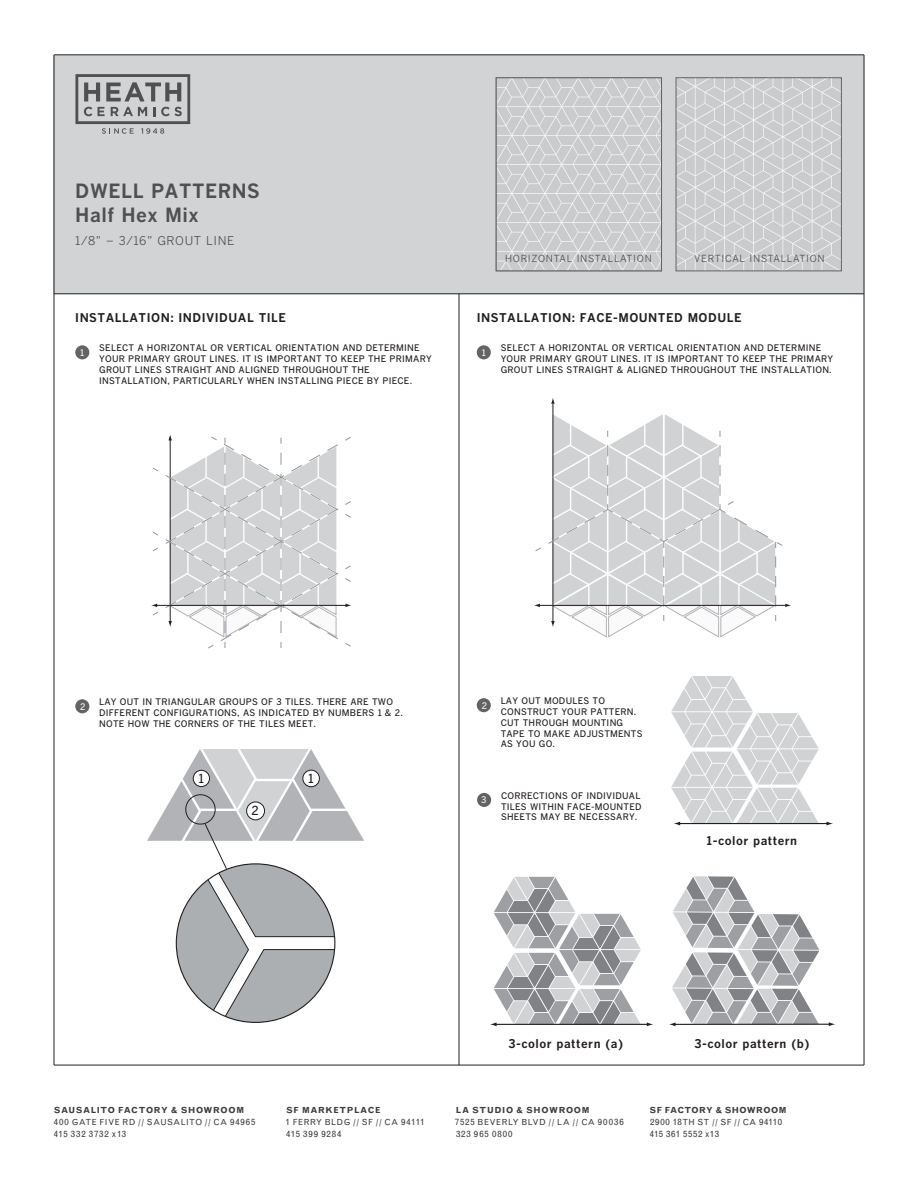
<style>
.page{position:relative;width:918px;height:1188px;background:#fff}
.page>*{position:absolute;margin:0;border:0;box-sizing:border-box;transform-origin:0 0}
.t1{font:700 19.5px/23.4px "Benton Gothic";letter-spacing:.025em;color:#505052}
.t2{font:500 12.3px "Benton Gothic";color:#231f20}
.t3{font:700 12px "Benton Gothic";letter-spacing:.04em;color:#231f20}
.t4{font:12px "Benton Gothic";letter-spacing:.05em;color:#505052}
.t5{font:9.75px "Benton Gothic";letter-spacing:.075em;color:#4b4c4d}
.t6{font:9.15px "Grotesque";letter-spacing:.09em;color:#3e3e3f}
.t7{font:9.15px "Grotesque";letter-spacing:.05em;color:#3e3e3f}
.t8{font:9.15px "Grotesque";letter-spacing:.11em;color:#3e3e3f}
.t9{font:500 9px/10.8px "Benton Gothic";letter-spacing:.025em;color:#231f20}
.t10{font:500 9px "Benton Gothic";color:#f6f8f8}
.t11{font:700 8.4px/12px "Grotesque";letter-spacing:.06em;color:#3e3e3f}
.t12{font:8.4px/12px "Grotesque";letter-spacing:.06em;color:#3e3e3f}
.s1{font-weight:400;font-size:9.15px}
.s2{font-weight:400}
.s3{font-size:9.3px}
.s4{font-weight:700}
.s5{font-size:9.15px}
</style>
<div class="page">
<div style="left:53px;top:55px;width:811px;height:239px;background:#d1d3d5"></div>
<svg style="left:75px;top:74px;width:115px;height:60px"></svg>
<svg style="left:151px;top:434px;width:201px;height:215px"></svg>
<hr style="left:553px;top:404px;width:1px;height:218px;background:#231f20">
<svg style="left:534px;top:414px;width:257px;height:224px"></svg>
<svg style="left:551px;top:398px;width:4px;height:6px"></svg>
<hr style="left:539px;top:605px;width:246px;height:1px;background:#231f20">
<hr style="left:54px;top:1065px;width:810px;height:1px;background:#231f20">
<hr style="left:54px;top:54px;width:810px;height:1px;background:#231f20">
<hr style="left:54px;top:293px;width:810px;height:1px;background:#231f20">
<hr style="left:679px;top:823px;width:149px;height:1px;background:#231f20">
<svg style="left:827px;top:822px;width:6px;height:4px"></svg>
<svg style="left:671px;top:676px;width:148px;height:150px"></svg>
<hr style="left:495px;top:1024px;width:153px;height:1px;background:#231f20">
<svg style="left:647px;top:1022px;width:6px;height:4px"></svg>
<svg style="left:490px;top:877px;width:151px;height:149px"></svg>
<hr style="left:674px;top:1024px;width:156px;height:1px;background:#231f20">
<svg style="left:829px;top:1022px;width:6px;height:4px"></svg>
<svg style="left:669px;top:876px;width:150px;height:150px"></svg>
<hr style="left:54px;top:55px;width:1px;height:1010px;background:#231f20">
<hr style="left:864px;top:55px;width:1px;height:1010px;background:#231f20">
<div style="left:477px;top:793px;width:14px;height:14px;background:#636366;border-radius:50%"></div>
<svg style="left:147px;top:749px;width:217px;height:273px"></svg>
<div style="left:75px;top:345px;width:14px;height:14px;background:#636366;border-radius:50%"></div>
<div style="left:477px;top:345px;width:14px;height:14px;background:#636366;border-radius:50%"></div>
<div style="left:75px;top:699px;width:14px;height:14px;background:#636366;border-radius:50%"></div>
<div style="left:477px;top:698px;width:14px;height:14px;background:#636366;border-radius:50%"></div>
<hr style="left:459px;top:294px;width:1px;height:771px;background:#231f20">
<svg style="left:496px;top:79px;width:166px;height:193px"></svg>
<svg style="left:678px;top:79px;width:162px;height:190px"></svg>
<div style="left:496px;top:77px;width:166px;height:194px;border:1px solid #636366"></div>
<div style="left:676px;top:77px;width:166px;height:194px;border:1px solid #636366"></div>
<h1 class="t1" style="left:75px;top:179px;width:186px">DWELL PATTERNS<br>Half Hex Mix</h1>
<h3 class="t4" style="left:75px;top:233px;width:161px">1/8” − 3/16” GROUT LINE</h3>
<p class="t5" style="left:505px;top:253px;width:148px">HORIZONTAL INSTALLATION</p>
<p class="t5" style="left:694px;top:253px;width:132px">VERTICAL INSTALLATION</p>
<h3 class="t3" style="left:75px;top:310px;width:212px">INSTALLATION: INDIVIDUAL TILE</h3>
<h3 class="t3" style="left:477px;top:310px;width:266px">INSTALLATION: FACE-MOUNTED MODULE</h3>
<p class="t9" style="left:99px;top:342px;width:334px">SELECT A HORIZONTAL OR VERTICAL ORIENTATION AND DETERMINE YOUR PRIMARY GROUT LINES. IT IS IMPORTANT TO KEEP THE PRIMARY GROUT LINES STRAIGHT AND ALIGNED THROUGHOUT THE INSTALLATION, PARTICULARLY WHEN INSTALLING PIECE BY PIECE.</p>
<p class="t10" style="left:80px;top:347px;width:6px">1</p>
<p class="t9" style="left:501px;top:342px;width:334px">SELECT A HORIZONTAL OR VERTICAL ORIENTATION AND DETERMINE<br>YOUR PRIMARY GROUT LINES. IT IS IMPORTANT TO KEEP THE PRIMARY<br>GROUT LINES STRAIGHT &amp; ALIGNED THROUGHOUT THE INSTALLATION.</p>
<p class="t10" style="left:482px;top:347px;width:6px">1</p>
<p class="t10" style="left:80px;top:701px;width:7px">2</p>
<p class="t9" style="left:501px;top:695px;width:143px">LAY OUT MODULES TO<br>CONSTRUCT YOUR PATTERN.<br>CUT THROUGH MOUNTING<br>TAPE TO MAKE ADJUSTMENTS<br>AS YOU GO.</p>
<p class="t9" style="left:99px;top:696px;width:305px">LAY OUT IN TRIANGULAR GROUPS OF 3 TILES. THERE ARE TWO<br>DIFFERENT CONFIGURATIONS, AS INDICATED BY NUMBERS 1 &amp; 2.<br>NOTE HOW THE CORNERS OF THE TILES MEET.</p>
<p class="t10" style="left:482px;top:700px;width:7px">2</p>
<h2 class="t2" style="left:198px;top:771px;width:7px">1</h2>
<h2 class="t2" style="left:308px;top:771px;width:7px">1</h2>
<h2 class="t2" style="left:252px;top:803px;width:9px">2</h2>
<p class="t10" style="left:481px;top:795px;width:7px">3</p>
<p class="t9" style="left:501px;top:790px;width:142px">CORRECTIONS OF INDIVIDUAL<br>TILES WITHIN FACE-MOUNTED<br>SHEETS MAY BE NECESSARY.</p>
<h3 class="t3" style="left:707px;top:834px;width:92px">1-color pattern</h3>
<p class="t11" style="left:54px;top:1104px;width:203px">SAUSALITO FACTORY &amp; SHOWROOM<br><span class="s1">400</span> <span class="s2">GATE FIVE RD // SAUSALITO // CA</span> <span class="s1">94965</span></p>
<p class="t6" style="left:54px;top:1128px;width:74px">415 332 3732 <span class="s3">x</span>13</p>
<p class="t12" style="left:286px;top:1104px;width:140px"><span class="s4">SF MARKETPLACE<br></span><span class="s5">1</span> FERRY BLDG // SF // CA <span class="s5">94111</span></p>
<p class="t6" style="left:286px;top:1128px;width:57px">415 399 9284</p>
<h3 class="t3" style="left:509px;top:1036px;width:116px">3-color pattern (a)</h3>
<h3 class="t3" style="left:694px;top:1036px;width:116px">3-color pattern (b)</h3>
<p class="t12" style="left:455px;top:1104px;width:170px"><span class="s4">LA STUDIO &amp; SHOWROOM<br></span><span class="s5">7525</span> BEVERLY BLVD // LA // CA <span class="s5">90036</span></p>
<p class="t8" style="left:456px;top:1128px;width:58px">323 965 0800</p>
<p class="t11" style="left:650px;top:1104px;width:138px">SF FACTORY &amp; SHOWROOM<br><span class="s1">2900 18</span><span class="s2">TH ST // SF // CA</span> <span class="s1">94110</span></p>
<p class="t7" style="left:650px;top:1128px;width:71px">415 361 5552 x13</p>
</div>
